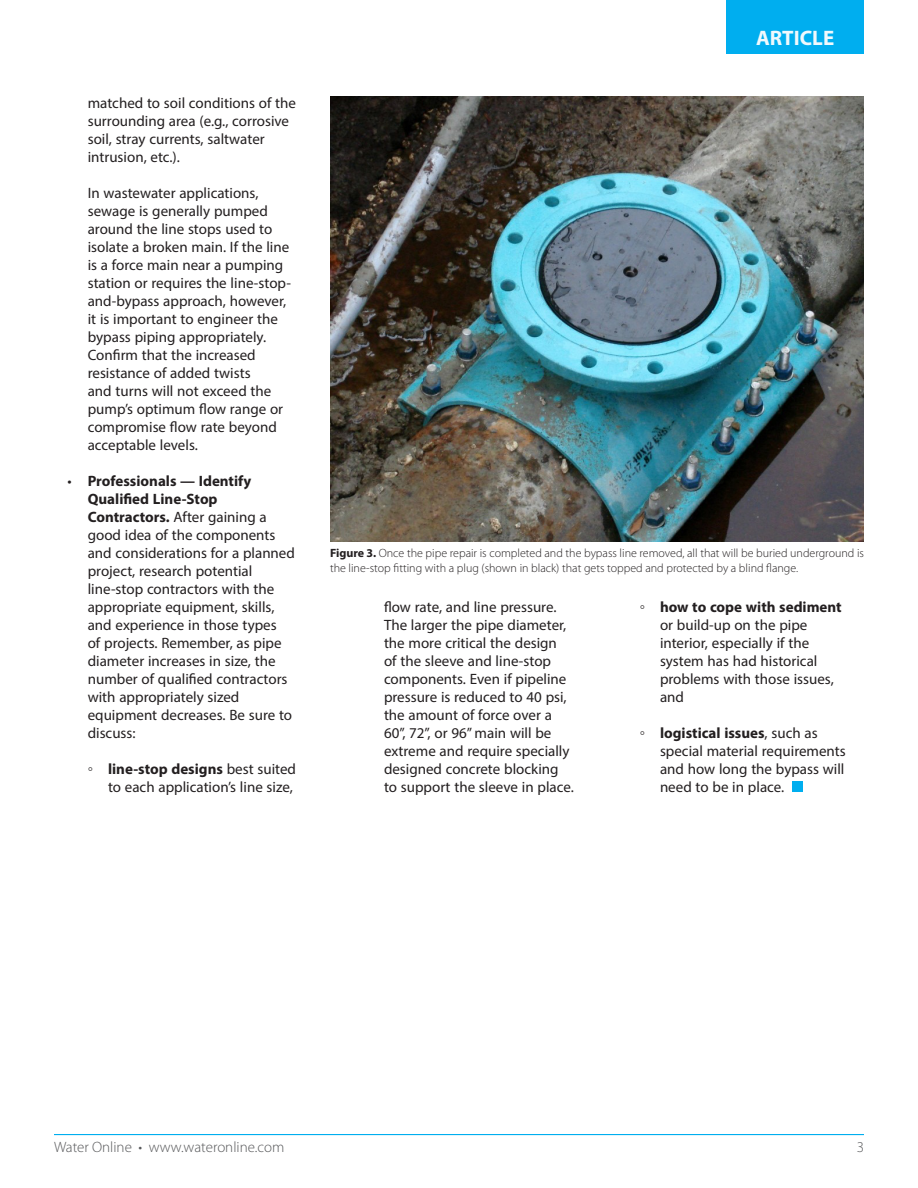
<style>
.page{position:relative;width:918px;height:1188px;background:#fff}
.page>*{position:absolute;margin:0;border:0;box-sizing:border-box;transform-origin:0 0}
.t1{font:700 21px "Myriad Pro";color:#f0f9fd}
.Bulleted_text{font:15px/18px "Myriad Pro";color:#231f20}
.t2{font:300 15px "Myriad Pro";color:#57585a}
.t3{font:300 12px/14.4px "Myriad Pro";color:#231f20}
.s1{font-weight:700}
.s2{font-family:"Arial"}
</style>
<div class="page">
<hr style="left:54px;top:1134px;width:810px;height:1px;background:#00aeef">
<div style="left:726px;top:0;width:138px;height:54px;background:#00aeef"></div>
<div style="left:792px;top:782px;width:10px;height:10px;background:#00aeef"></div>
<img style="left:330px;top:96px;width:534px;height:446px">
<p class="Bulleted_text" style="left:88px;top:94px;width:210px">matched to soil conditions of the surrounding area (e.g., corrosive soil, stray currents, saltwater intrusion, etc.).</p>
<p class="Bulleted_text" style="left:88px;top:184px;width:205px">In wastewater applications, sewage is generally pumped around the line stops used to isolate a broken main. If the line is a force main near a pumping station or requires the line-stop&shy;and-bypass approach, however, it is important to engineer the bypass piping appropriately.<br>Confirm that the increased resistance of added twists<br>and turns will not exceed the pump’s optimum flow range or compromise flow rate beyond acceptable levels.</p>
<p class="Bulleted_text" style="left:88px;top:472px;width:209px;text-indent:-20px">• <span class="s1">Professionals — Identify<br>Qualified Line-Stop<br>Contractors.</span> After gaining a good idea of the components and considerations for a planned project, research potential line-stop contractors with the appropriate equipment, skills, and experience in those types<br>of projects. Remember, as pipe diameter increases in size, the number of qualified contractors with appropriately sized equipment decreases. Be sure to discuss:</p>
<p class="Bulleted_text" style="left:88px;top:760px;width:210px;text-align:right"><span class="s2">◦</span> <span class="s1">line-stop designs</span> best suited to each application’s line size,</p>
<h1 class="t1" style="left:756px;top:24px;width:80px">ARTICLE</h1>
<p class="t3" style="left:330px;top:546px;width:536px"><span class="s1">Figure 3.</span> Once the pipe repair is completed and the bypass line removed, all that will be buried underground is the line-stop fitting with a plug (shown in black) that gets topped and protected by a blind flange.</p>
<p class="Bulleted_text" style="left:384px;top:598px;width:191px">flow rate, and line pressure.<br>The larger the pipe diameter, the more critical the design<br>of the sleeve and line-stop components. Even if pipeline pressure is reduced to 40 psi, the amount of force over a<br>60”, 72”, or 96” main will be extreme and require specially designed concrete blocking to support the sleeve in place.</p>
<p class="Bulleted_text" style="left:660px;top:598px;width:183px;text-indent:-20px"><span class="s2">◦</span> <span class="s1">how to cope with sediment </span>or build-up on the pipe interior, especially if the system has had historical problems with those issues, and</p>
<p class="Bulleted_text" style="left:660px;top:724px;width:187px;text-indent:-20px"><span class="s2">◦</span> <span class="s1">logistical issues</span>, such as special material requirements and how long the bypass will need to be in place.</p>
<p class="t2" style="left:54px;top:1138px;width:232px">Water Online • www.wateronline.com</p>
<p class="t2" style="left:857px;top:1138px;width:9px">3</p>
</div>
